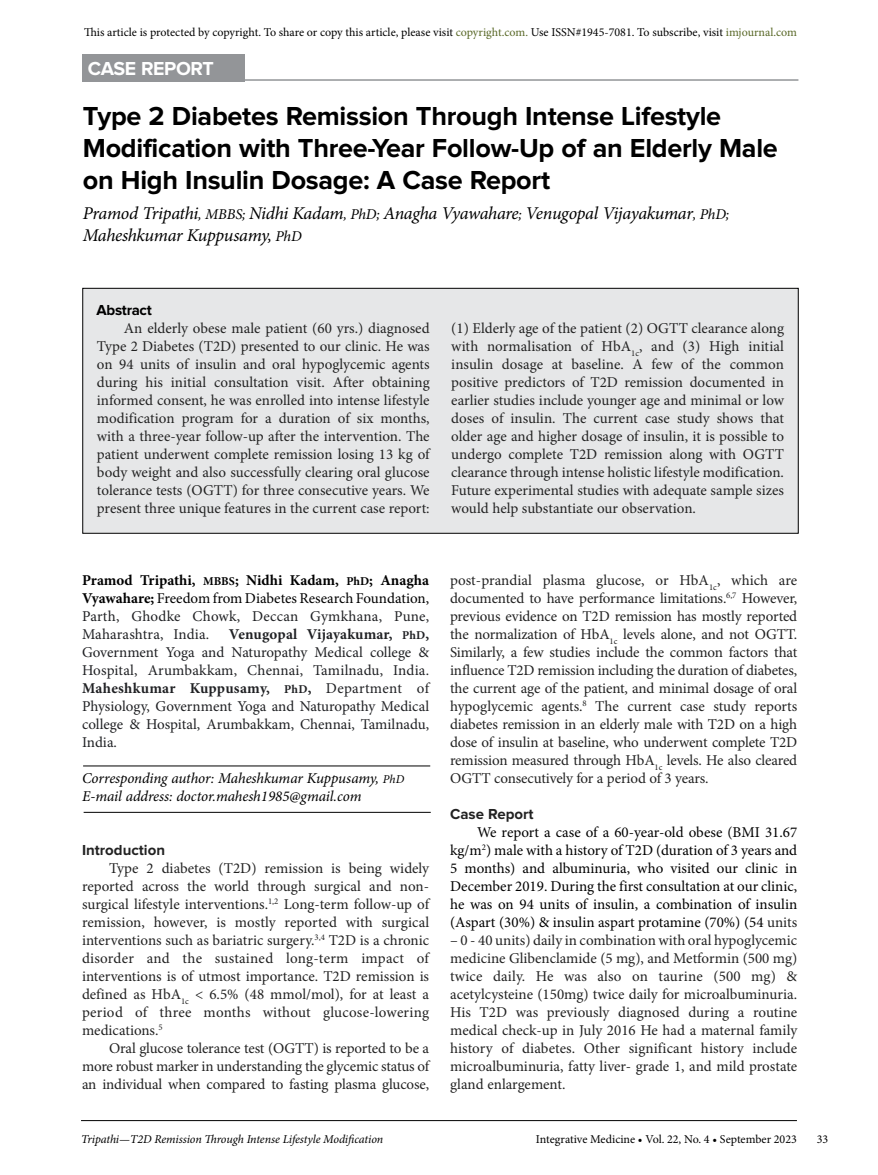
<style>
.page{position:relative;width:878px;height:1175px;background:#fff}
.page>*{position:absolute;margin:0;border:0;box-sizing:border-box;transform-origin:0 0}
.t1{font:700 27px/32.4px "Proxima Nova";letter-spacing:-.01em;color:#000}
.t2{font:700 19.5px "Proxima Nova";letter-spacing:-.02em;color:#fff}
.t3{font:italic 18px/21.6px "Minion Pro";letter-spacing:-.02em;color:#000}
.t4{font:15px/18px "Minion Pro";letter-spacing:-.005em;color:#222;text-align:justify}
.t5{font:15px/18px "Minion Pro";letter-spacing:.005em;color:#202124;text-align:justify}
.t6{font:15px/18px "Minion Pro";color:#000;text-align:justify}
.t7{font:italic 15px/18px "Minion Pro";letter-spacing:-.01em;color:#000}
.t8{font:700 15px "Proxima Nova";color:#222}
.t9{font:700 15px "Proxima Nova";letter-spacing:-.02em;color:#000}
.t10{font:12px "Minion Pro";color:#000}
.t11{font:italic 12px "Minion Pro";letter-spacing:-.01em;color:#000}
.s1{color:#596827}
.s2{font-size:15px}
.s3{font-weight:700;color:#000}
.s4{font-weight:700;font-size:12px;color:#000}
.s5{color:#000}
.s6{font-weight:700}
.s7{font-weight:700;font-size:12px}
.s8{font-size:12px}
.s9{color:#222}
</style>
<div class="page">
<hr style="left:81px;top:1120px;width:715px;height:1px;background:#000">
<div style="left:82px;top:54px;width:162px;height:27px;background:#939598"></div>
<hr style="left:83px;top:79px;width:715px;height:2px;background:#939598">
<div style="left:83px;top:288px;width:715px;height:245px;background:#e6e7e8"></div>
<div style="left:82px;top:288px;width:716px;height:245px;border:1px solid #000"></div>
<hr style="left:83px;top:765px;width:347px;height:1px;background:#000">
<hr style="left:84px;top:812px;width:347px;height:1px;background:#000">
<p class="t10" style="left:84px;top:24px;width:714px">This article is protected by copyright. To share or copy this article, please visit <span class="s1">copyright.com.</span> Use ISSN#1945-7081. To subscribe, visit <span class="s1">imjournal.com</span></p>
<h2 class="t2" style="left:88px;top:58px;width:127px">CASE REPORT</h2>
<h1 class="t1" style="left:83px;top:100px;width:696px">Type 2 Diabetes Remission Through Intense Lifestyle<br>Modification with Three-Year Follow-Up of an Elderly Male on High Insulin Dosage: A Case Report</h1>
<p class="t3" style="left:83px;top:203px;width:648px">Pramod Tripathi<span class="s2">, MBBS;</span> Nidhi Kadam<span class="s2">, PhD;</span> Anagha Vyawahare<span class="s2">;</span> Venugopal Vijayakumar<span class="s2">, PhD;<br></span>Maheshkumar Kuppusamy, <span class="s2">PhD</span></p>
<p class="t9" style="left:97px;top:301px;width:57px">Abstract</p>
<p class="t4" style="left:97px;top:319px;width:334px;text-indent:27px">An elderly obese male patient (60 yrs.) diagnosed Type 2 Diabetes (T2D) presented to our clinic. He was on 94 units of insulin and oral hypoglycemic agents during his initial consultation visit. After obtaining informed consent, he was enrolled into intense lifestyle modification program for a duration of six months, with a three-year follow-up after the intervention. The patient underwent complete remission losing 13 kg of body weight and also successfully clearing oral glucose tolerance tests (OGTT) for three consecutive years. We present three unique features in the current case report:</p>
<p class="t4" style="left:451px;top:319px;width:334px">(1) Elderly age of the patient (2) OGTT clearance along with normalisation of HbA<sub>1c</sub>, and (3) High initial insulin dosage at baseline. A few of the common positive predictors of T2D remission documented in earlier studies include younger age and minimal or low doses of insulin. The current case study shows that older age and higher dosage of insulin, it is possible to undergo complete T2D remission along with OGTT clearance through intense holistic lifestyle modification.<br>Future experimental studies with adequate sample sizes would help substantiate our observation.</p>
<p class="t5" style="left:82px;top:571px;width:349px"><span class="s3">Pramod Tripathi,</span> <span class="s4">MBBS</span><span class="s3">; Nidhi Kadam,</span> <span class="s4">PhD</span><span class="s3">; Anagha Vyawahare;</span> <span class="s5">Freedom from Diabetes Research Foundation, </span>Parth, Ghodke Chowk, Deccan Gymkhana, Pune, Maharashtra, India.</p>
<p class="t5" style="left:82px;top:625px;width:348px;text-indent:147px"><span class="s6">Venugopal Vijayakumar,</span> <span class="s7">PhD</span><span class="s6">, </span>Government Yoga and Naturopathy Medical college &amp; Hospital, Arumbakkam, Chennai, Tamilnadu, India.<br><span class="s6">Maheshkumar Kuppusamy,</span> <span class="s7">PhD</span><span class="s6">,</span> Department of Physiology, Government Yoga and Naturopathy Medical college &amp; Hospital, Arumbakkam, Chennai, Tamilnadu, India.</p>
<p class="t7" style="left:82px;top:769px;width:323px">Corresponding author: Maheshkumar Kuppusamy, <span class="s8">PhD<br></span>E-mail address: doctor.mahesh1985@gmail.com</p>
<p class="t8" style="left:82px;top:841px;width:85px">Introduction</p>
<p class="t4" style="left:82px;top:859px;width:349px;text-indent:27px">Type 2 diabetes (T2D) remission is being widely reported across the world through surgical and non&shy;surgical lifestyle interventions.<sup>1,2</sup> Long-term follow-up of remission, however, is mostly reported with surgical interventions such as bariatric surgery.<sup>3,4</sup> T2D is a chronic disorder and the sustained long-term impact of interventions is of utmost importance. T2D remission is defined as HbA<sub>1c</sub> &lt; 6.5% (48 mmol/mol), for at least a period of three months without glucose-lowering medications.<sup>5</sup></p>
<p class="t4" style="left:82px;top:1039px;width:348px;text-indent:27px">Oral glucose tolerance test (OGTT) is reported to be a more robust marker in understanding the glycemic status of an individual when compared to fasting plasma glucose,</p>
<p class="t4" style="left:450px;top:571px;width:349px">post-prandial plasma glucose, or HbA<sub>1c</sub>, which are documented to have performance limitations.<sup>6,7</sup> However, previous evidence on T2D remission has mostly reported the normalization of HbA<sub>1c</sub> levels alone, and not OGTT.<br>Similarly, a few studies include the common factors that influence T2D remission including the duration of diabetes, the current age of the patient, and minimal dosage of oral hypoglycemic agents.<sup>8</sup> The current case study reports diabetes remission in an elderly male with T2D on a high dose of insulin at baseline, who underwent complete T2D remission measured through HbA<sub>1c</sub> levels. He also cleared OGTT consecutively for a period of 3 years.</p>
<p class="t8" style="left:450px;top:805px;width:85px">Case Report</p>
<p class="t6" style="left:450px;top:823px;width:348px;text-indent:27px">We report a case of a 60-year-old obese (BMI 31.67 kg/m<sup>2</sup>) male with a history of T2D (duration of 3 years and 5 months) and albuminuria, who visited our clinic in December 2019. During the first consultation at our clinic, he was on 94 units of insulin, a combination of insulin (Aspart (30%) &amp; insulin aspart protamine (70%) (54 <span class="s9">units</span></p>
<p class="t4" style="left:450px;top:931px;width:349px">– 0 - 40 units) daily in combination with oral hypoglycemic medicine Glibenclamide (5 mg), and Metformin (500 mg) twice daily. He was also on taurine (500 mg) &amp; acetylcysteine (150mg) twice daily for microalbuminuria.<br>His T2D was previously diagnosed during a routine medical check-up in July 2016 He had a maternal family history of diabetes. Other significant history include microalbuminuria, fatty liver- grade 1, and mild prostate gland enlargement.</p>
<p class="t11" style="left:81px;top:1131px;width:304px">Tripathi—T2D Remission Through Intense Lifestyle Modification</p>
<p class="t10" style="left:536px;top:1131px;width:262px">Integrative Medicine • Vol. 22, No. 4 • September 2023</p>
<p class="t10" style="left:816px;top:1131px;width:13px">33</p>
</div>
